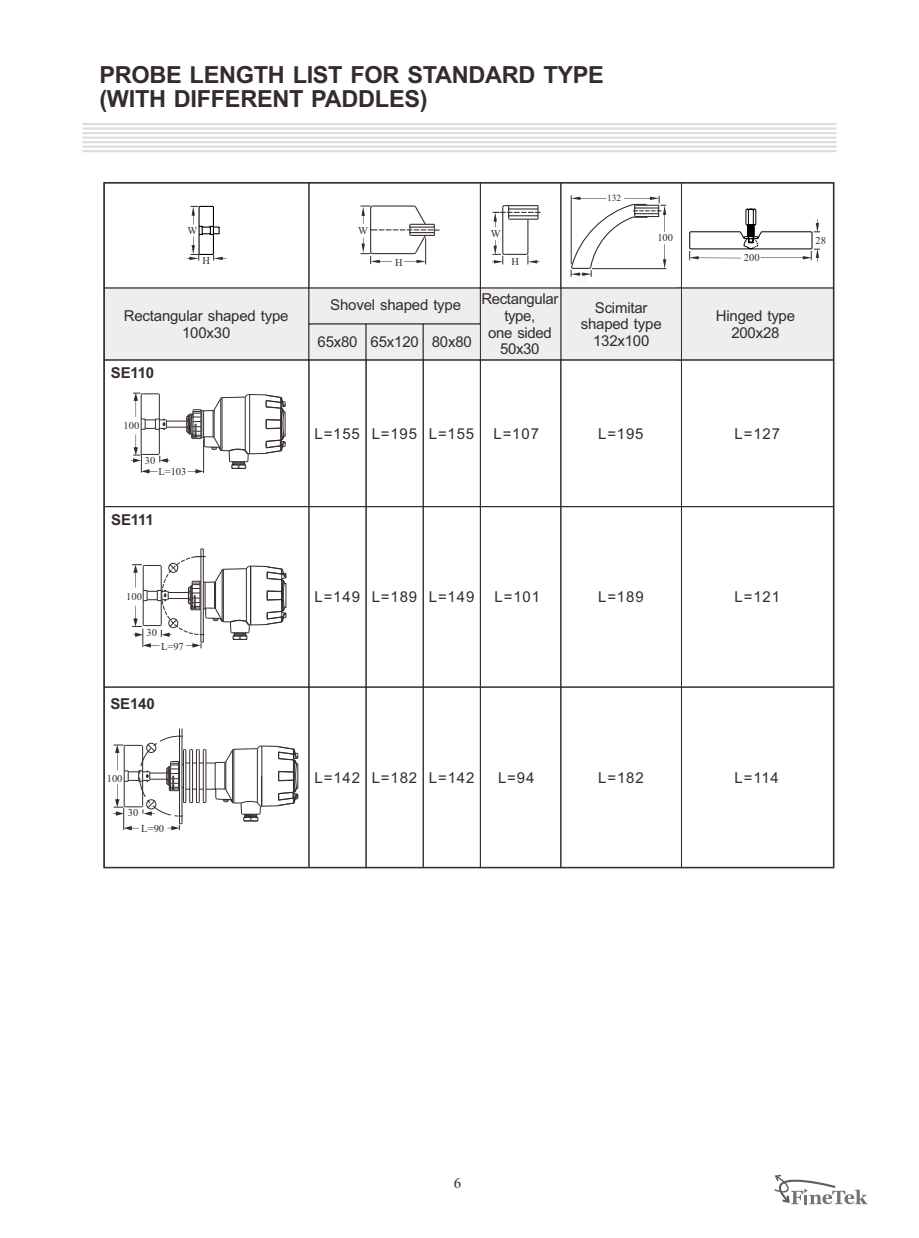
<style>
.page{position:relative;width:919px;height:1238px;background:#fff}
.page>*{position:absolute;margin:0;border:0;box-sizing:border-box;transform-origin:0 0}
.t1{font:700 23.55px/24px "Arial";letter-spacing:-.015em;color:#332c2b}
.t2{font:15px/16.8px "Arial";letter-spacing:-.015em;color:#332c2b;text-align:center}
.t3{font:15px "Arial";letter-spacing:.055em;color:#332c2b}
.t4{font:700 15px "Arial";letter-spacing:-.015em;color:#332c2b}
.t5{font:15px "Times New Roman";color:#332c2b}
.t6{font:10.5px "Times New Roman";color:#332c2b}
.t7{font:9.45px "Times New Roman";color:#332c2b}
</style>
<div class="page">
<hr style="left:571px;top:195px;width:1px;height:69px;background:#332c2b">
<svg style="left:570px;top:196px;width:97px;height:81px"></svg>
<svg style="left:186px;top:205px;width:40px;height:55px"></svg>
<svg style="left:360px;top:205px;width:79px;height:59px"></svg>
<hr style="left:527px;top:219px;width:1px;height:34px;background:#332c2b">
<hr style="left:502px;top:207px;width:1px;height:46px;background:#332c2b">
<svg style="left:492px;top:240px;width:47px;height:24px"></svg>
<svg style="left:492px;top:205px;width:48px;height:22px"></svg>
<div style="left:681px;top:182px;width:153px;height:106px;border:1px solid #332c2b"></div>
<div style="left:480px;top:182px;width:81px;height:106px;border:1px solid #332c2b"></div>
<div style="left:308px;top:182px;width:173px;height:106px;border:1px solid #332c2b"></div>
<div style="left:106px;top:287px;width:725px;height:72px;background:#eeeeef"></div>
<div style="left:104px;top:359px;width:205px;height:148px;border:1px solid #332c2b"></div>
<div style="left:104px;top:506px;width:205px;height:181px;border:1px solid #332c2b"></div>
<div style="left:308px;top:359px;width:58px;height:148px;border:1px solid #332c2b"></div>
<div style="left:308px;top:506px;width:58px;height:181px;border:1px solid #332c2b"></div>
<div style="left:308px;top:686px;width:58px;height:182px;border:1px solid #332c2b"></div>
<div style="left:365px;top:359px;width:58px;height:148px;border:1px solid #332c2b"></div>
<div style="left:365px;top:506px;width:58px;height:181px;border:1px solid #332c2b"></div>
<div style="left:365px;top:686px;width:58px;height:182px;border:1px solid #332c2b"></div>
<div style="left:423px;top:359px;width:58px;height:148px;border:1px solid #332c2b"></div>
<div style="left:423px;top:506px;width:58px;height:181px;border:1px solid #332c2b"></div>
<div style="left:423px;top:686px;width:58px;height:182px;border:1px solid #332c2b"></div>
<div style="left:480px;top:359px;width:81px;height:148px;border:1px solid #332c2b"></div>
<div style="left:480px;top:506px;width:81px;height:181px;border:1px solid #332c2b"></div>
<div style="left:480px;top:686px;width:81px;height:182px;border:1px solid #332c2b"></div>
<div style="left:560px;top:359px;width:121px;height:148px;border:1px solid #332c2b"></div>
<div style="left:560px;top:506px;width:121px;height:181px;border:1px solid #332c2b"></div>
<div style="left:560px;top:686px;width:121px;height:182px;border:1px solid #332c2b"></div>
<div style="left:681px;top:359px;width:153px;height:148px;border:1px solid #332c2b"></div>
<div style="left:681px;top:506px;width:153px;height:181px;border:1px solid #332c2b"></div>
<div style="left:681px;top:686px;width:153px;height:182px;border:1px solid #332c2b"></div>
<hr style="left:179px;top:728px;width:1px;height:95px;background:#332c2b">
<hr style="left:181px;top:728px;width:1px;height:95px;background:#332c2b">
<svg style="left:113px;top:735px;width:186px;height:95px"></svg>
<svg style="left:131px;top:393px;width:155px;height:80px"></svg>
<hr style="left:200px;top:549px;width:1px;height:93px;background:#332c2b">
<hr style="left:203px;top:549px;width:1px;height:93px;background:#332c2b">
<svg style="left:689px;top:208px;width:131px;height:54px"></svg>
<svg style="left:132px;top:556px;width:155px;height:92px"></svg>
<svg style="left:774px;top:1174px;width:93px;height:30px"></svg>
<hr style="left:82px;top:123px;width:754px;height:2px;background:#dcdddd">
<hr style="left:82px;top:127px;width:754px;height:3px;background:#dcdddd">
<hr style="left:82px;top:132px;width:754px;height:2px;background:#dcdddd">
<hr style="left:82px;top:136px;width:754px;height:3px;background:#dcdddd">
<hr style="left:82px;top:141px;width:754px;height:2px;background:#dcdddd">
<hr style="left:82px;top:145px;width:754px;height:3px;background:#dcdddd">
<hr style="left:82px;top:150px;width:754px;height:2px;background:#dcdddd">
<h1 class="t1" style="left:99px;top:65px;width:506px">PROBE LENGTH LIST FOR STANDARD TYPE (WITH DIFFERENT PADDLES)</h1>
<p class="t6" style="left:187px;top:227px;width:11px">W</p>
<p class="t6" style="left:358px;top:226px;width:11px">W</p>
<p class="t6" style="left:202px;top:257px;width:9px">H</p>
<p class="t6" style="left:395px;top:258px;width:9px">H</p>
<p class="t2" style="left:124px;top:308px;width:166px">Rectangular shaped type<br>100x30</p>
<p class="t4" style="left:111px;top:367px;width:45px">SE110</p>
<p class="t2" style="left:330px;top:297px;width:132px">Shovel shaped type</p>
<p class="t2" style="left:317px;top:335px;width:156px">65x80 65x120 80x80</p>
<p class="t6" style="left:490px;top:230px;width:11px">W</p>
<p class="t6" style="left:511px;top:257px;width:9px">H</p>
<p class="t7" style="left:607px;top:195px;width:16px">132</p>
<p class="t6" style="left:657px;top:234px;width:17px">100</p>
<p class="t6" style="left:743px;top:253px;width:17px">200</p>
<p class="t2" style="left:481px;top:292px;width:79px">Rectangular type,<br>one sided<br>50x30</p>
<p class="t2" style="left:580px;top:300px;width:82px">Scimitar shaped type<br>132x100</p>
<p class="t2" style="left:715px;top:309px;width:81px">Hinged type<br>200x28</p>
<p class="t6" style="left:123px;top:421px;width:17px">100</p>
<p class="t6" style="left:145px;top:456px;width:12px">30</p>
<p class="t6" style="left:158px;top:467px;width:30px">L=103</p>
<p class="t4" style="left:111px;top:514px;width:44px">SE111</p>
<p class="t3" style="left:314px;top:427px;width:161px">L=155 L=195 L=155</p>
<p class="t2" style="left:493px;top:426px;width:47px">L=107</p>
<p class="t2" style="left:598px;top:426px;width:47px">L=195</p>
<p class="t2" style="left:734px;top:426px;width:47px">L=127</p>
<p class="t6" style="left:815px;top:237px;width:12px">28</p>
<p class="t6" style="left:126px;top:592px;width:17px">100</p>
<p class="t6" style="left:147px;top:629px;width:12px">30</p>
<p class="t6" style="left:161px;top:643px;width:24px">L=97</p>
<p class="t4" style="left:110px;top:697px;width:46px">SE140</p>
<p class="t6" style="left:107px;top:774px;width:17px">100</p>
<p class="t6" style="left:128px;top:808px;width:12px">30</p>
<p class="t6" style="left:141px;top:824px;width:24px">L=90</p>
<p class="t3" style="left:314px;top:591px;width:161px">L=149 L=189 L=149</p>
<p class="t2" style="left:494px;top:590px;width:47px">L=101</p>
<p class="t2" style="left:598px;top:590px;width:47px">L=189</p>
<p class="t2" style="left:734px;top:590px;width:47px">L=121</p>
<p class="t3" style="left:314px;top:771px;width:161px">L=142 L=182 L=142</p>
<p class="t2" style="left:498px;top:770px;width:38px">L=94</p>
<p class="t2" style="left:598px;top:770px;width:47px">L=182</p>
<p class="t2" style="left:734px;top:770px;width:46px">L=114</p>
<p class="t5" style="left:454px;top:1177px;width:9px">6</p>
</div>
